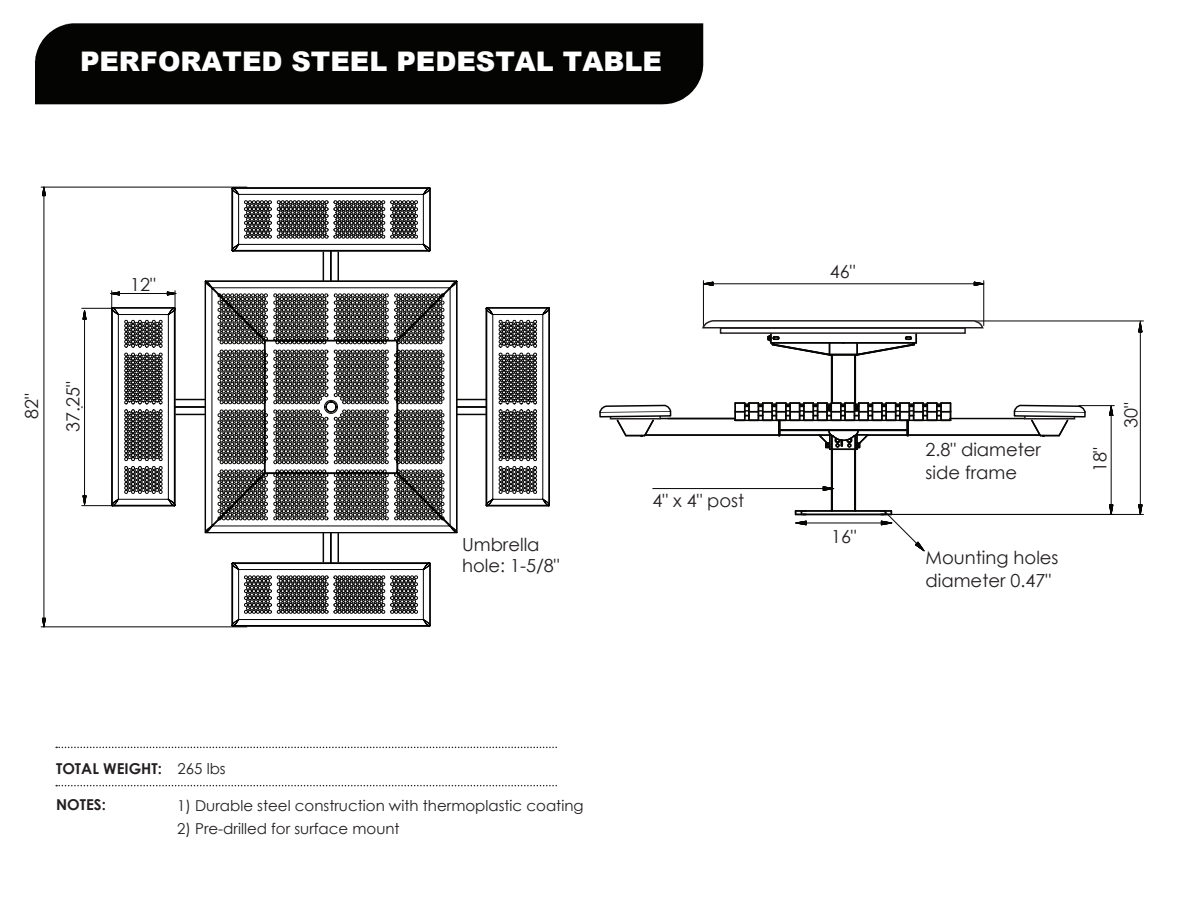
<style>
.page{position:relative;width:1188px;height:918px;background:#fff}
.page>*{position:absolute;margin:0;border:0;box-sizing:border-box;transform-origin:0 0}
.t1{font:900 27px "Arial";color:#fff}
.t2{font:18px/23.2px "Century Gothic";color:#231f20}
.t3{font:15px "Century Gothic";color:#231f20}
.t4{font:700 15px "Century Gothic";color:#231f20}
.s1{font-weight:400}
</style>
<div class="page">
<div style="left:35px;top:23px;width:668px;height:81px;background:#040503"></div>
<svg style="left:56px;top:785px;width:501px;height:1px"></svg>
<svg style="left:56px;top:747px;width:501px;height:1px"></svg>
<hr style="left:854px;top:355px;width:2px;height:49px;background:#050504">
<hr style="left:854px;top:449px;width:2px;height:62px;background:#050504">
<hr style="left:801px;top:510px;width:84px;height:2px;background:#050504">
<hr style="left:831px;top:449px;width:2px;height:62px;background:#050504">
<hr style="left:831px;top:355px;width:2px;height:48px;background:#050504">
<hr style="left:801px;top:514px;width:84px;height:1px;background:#050504">
<svg style="left:735px;top:402px;width:216px;height:48px"></svg>
<svg style="left:1138px;top:322px;width:5px;height:11px"></svg>
<svg style="left:1138px;top:504px;width:5px;height:10px"></svg>
<hr style="left:1140px;top:321px;width:1px;height:193px;background:#050504">
<hr style="left:975px;top:321px;width:168px;height:1px;background:#050504">
<hr style="left:885px;top:514px;width:258px;height:1px;background:#050504">
<svg style="left:1109px;top:406px;width:5px;height:10px"></svg>
<svg style="left:1109px;top:504px;width:5px;height:10px"></svg>
<hr style="left:1111px;top:406px;width:1px;height:108px;background:#050504">
<hr style="left:1079px;top:405px;width:35px;height:1px;background:#050504">
<svg style="left:974px;top:281px;width:9px;height:5px"></svg>
<svg style="left:704px;top:281px;width:10px;height:5px"></svg>
<hr style="left:703px;top:283px;width:281px;height:1px;background:#050504">
<hr style="left:983px;top:281px;width:1px;height:45px;background:#050504">
<hr style="left:703px;top:281px;width:1px;height:45px;background:#050504">
<svg style="left:42px;top:186px;width:4px;height:11px"></svg>
<svg style="left:42px;top:618px;width:4px;height:9px"></svg>
<hr style="left:44px;top:187px;width:1px;height:440px;background:#050504">
<hr style="left:41px;top:187px;width:206px;height:1px;background:#050504">
<hr style="left:41px;top:627px;width:206px;height:1px;background:#050504">
<svg style="left:82px;top:310px;width:5px;height:10px"></svg>
<svg style="left:82px;top:495px;width:5px;height:10px"></svg>
<hr style="left:84px;top:311px;width:1px;height:193px;background:#050504">
<hr style="left:82px;top:505px;width:37px;height:1px;background:#050504">
<hr style="left:82px;top:308px;width:37px;height:1px;background:#050504">
<svg style="left:795px;top:510px;width:12px;height:16px"></svg>
<hr style="left:796px;top:523px;width:96px;height:1px;background:#050504">
<svg style="left:823px;top:486px;width:11px;height:5px"></svg>
<hr style="left:653px;top:488px;width:181px;height:1px;background:#050504">
<svg style="left:110px;top:291px;width:94px;height:216px"></svg>
<svg style="left:231px;top:187px;width:200px;height:93px"></svg>
<svg style="left:204px;top:280px;width:254px;height:254px"></svg>
<svg style="left:702px;top:319px;width:283px;height:38px"></svg>
<svg style="left:231px;top:307px;width:319px;height:320px"></svg>
<hr style="left:645px;top:434px;width:134px;height:2px;background:#050504">
<hr style="left:660px;top:418px;width:75px;height:1px;background:#050504">
<svg style="left:599px;top:405px;width:73px;height:32px"></svg>
<hr style="left:906px;top:434px;width:134px;height:2px;background:#050504">
<hr style="left:950px;top:418px;width:75px;height:1px;background:#050504">
<svg style="left:1013px;top:405px;width:73px;height:32px"></svg>
<svg style="left:881px;top:510px;width:44px;height:42px"></svg>
<h1 class="t1" style="left:80px;top:42px;width:584px">PERFORATED STEEL PEDESTAL TABLE</h1>
<p class="t2" style="left:20px;top:419px;width:27px;rotate:-90deg">82"</p>
<p class="t2" style="left:61px;top:432px;width:52px;rotate:-90deg">37.25"</p>
<p class="t2" style="left:130px;top:272px;width:27px">12"</p>
<p class="t2" style="left:462px;top:534px;width:99px;line-height:20.9px">Umbrella hole: 1-5/8"</p>
<p class="t2" style="left:653px;top:488px;width:93px">4" x 4" post</p>
<p class="t4" style="left:56px;top:758px;width:171px">TOTAL WEIGHT: <span class="s1">265 lbs</span></p>
<p class="t4" style="left:56px;top:794px;width:51px">NOTES:</p>
<p class="t3" style="left:177px;top:795px;width:408px">1) Durable steel construction with thermoplastic coating</p>
<p class="t3" style="left:177px;top:818px;width:224px">2) Pre-drilled for surface mount</p>
<p class="t2" style="left:830px;top:259px;width:27px">46"</p>
<p class="t2" style="left:831px;top:525px;width:27px">16"</p>
<p class="t2" style="left:926px;top:437px;width:117px">2.8" diameter side frame</p>
<p class="t2" style="left:926px;top:545px;width:135px">Mounting holes diameter 0.47"</p>
<p class="t2" style="left:1088px;top:472px;width:27px;rotate:-90deg">18"</p>
<p class="t2" style="left:1119px;top:428px;width:27px;rotate:-90deg">30"</p>
</div>
